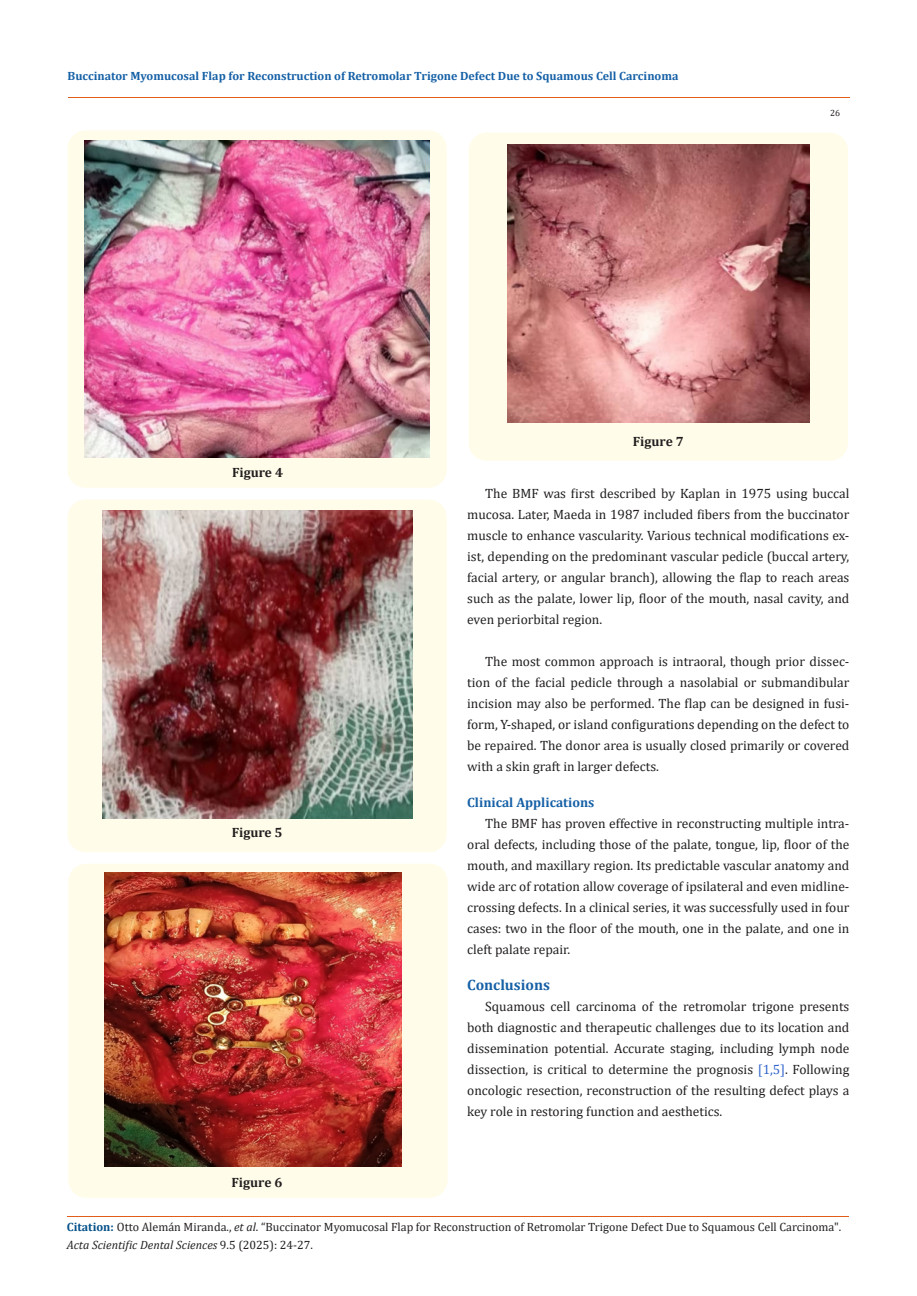
<style>
.page{position:relative;width:917px;height:1296px;background:#fff}
.page>*{position:absolute;margin:0;border:0;box-sizing:border-box;transform-origin:0 0}
.Heading_2{font:700 15px "Cambria";color:#1560a6}
.t1{font:13.5px/21px "Cambria";color:#231f20;text-align:justify}
.t2{font:700 13.5px "Cambria";color:#231f20}
.Heading_3{font:700 13.5px "Cambria";color:#1560a6}
.t3{font:12px/18px "Cambria";color:#231f20}
.t4{font:700 12px "Cambria";color:#1560a6}
.t5{font:9px "Cambria";color:#231f20}
.s1{color:#36c}
.s2{font-weight:700;color:#035089}
.s3{font-style:italic}
</style>
<div class="page">
<hr style="left:68px;top:98px;width:781px;height:1px;background:#e05d1a">
<hr style="left:67px;top:1216px;width:782px;height:1px;background:#e05d1a">
<div style="left:67px;top:130px;width:380px;height:358px;background:#fffde9;border-radius:18px"></div>
<img style="left:85px;top:141px;width:345px;height:316px">
<div style="left:67px;top:500px;width:380px;height:352px;background:#fffde9;border-radius:18px"></div>
<img style="left:102px;top:510px;width:310px;height:308px">
<div style="left:68px;top:864px;width:379px;height:334px;background:#fffde9;border-radius:18px"></div>
<img style="left:105px;top:872px;width:296px;height:294px">
<div style="left:468px;top:133px;width:380px;height:328px;background:#fffde9;border-radius:18px"></div>
<img style="left:507px;top:144px;width:302px;height:279px">
<p class="t4" style="left:68px;top:67px;width:612px">Buccinator Myomucosal Flap for Reconstruction of Retromolar Trigone Defect Due to Squamous Cell Carcinoma</p>
<p class="t2" style="left:232px;top:463px;width:52px">Figure 4</p>
<p class="t2" style="left:633px;top:432px;width:52px">Figure 7</p>
<p class="t5" style="left:830px;top:108px;width:11px">26</p>
<p class="t2" style="left:232px;top:823px;width:52px">Figure 5</p>
<p class="t2" style="left:231px;top:1173px;width:52px">Figure 6</p>
<p class="t1" style="left:467px;top:483px;width:384px;text-indent:18px">The BMF was first described by Kaplan in 1975 using buccal mucosa. Later, Maeda in 1987 included fibers from the buccinator muscle to enhance vascularity. Various technical modifications ex&shy;ist, depending on the predominant vascular pedicle (buccal artery, facial artery, or angular branch), allowing the flap to reach areas such as the palate, lower lip, floor of the mouth, nasal cavity, and even periorbital region.</p>
<p class="t1" style="left:467px;top:651px;width:384px;text-indent:18px">The most common approach is intraoral, though prior dissec&shy;tion of the facial pedicle through a nasolabial or submandibular incision may also be performed. The flap can be designed in fusi&shy;form, Y-shaped, or island configurations depending on the defect to be repaired. The donor area is usually closed primarily or covered with a skin graft in larger defects.</p>
<p class="Heading_3" style="left:467px;top:793px;width:129px">Clinical Applications</p>
<p class="t1" style="left:467px;top:813px;width:384px;text-indent:18px">The BMF has proven effective in reconstructing multiple intra&shy;oral defects, including those of the palate, tongue, lip, floor of the mouth, and maxillary region. Its predictable vascular anatomy and wide arc of rotation allow coverage of ipsilateral and even midline&shy;crossing defects. In a clinical series, it was successfully used in four cases: two in the floor of the mouth, one in the palate, and one in cleft palate repair.</p>
<p class="Heading_2" style="left:467px;top:975px;width:84px">Conclusions</p>
<p class="t1" style="left:467px;top:996px;width:384px;text-indent:18px">Squamous cell carcinoma of the retromolar trigone presents both diagnostic and therapeutic challenges due to its location and dissemination potential. Accurate staging, including lymph node dissection, is critical to determine the prognosis <span class="s1">[1,5]</span>. Following oncologic resection, reconstruction of the resulting defect plays a key role in restoring function and aesthetics.</p>
<p class="t3" style="left:67px;top:1218px;width:776px"><span class="s2">Citation:</span> Otto Alemán Miranda., <span class="s3">et al</span>. “Buccinator Myomucosal Flap for Reconstruction of Retromolar Trigone Defect Due to Squamous Cell Carcinoma".<br><span class="s3">Acta Scientific Dental Sciences</span> 9.5 (2025): 24-27.</p>
</div>
